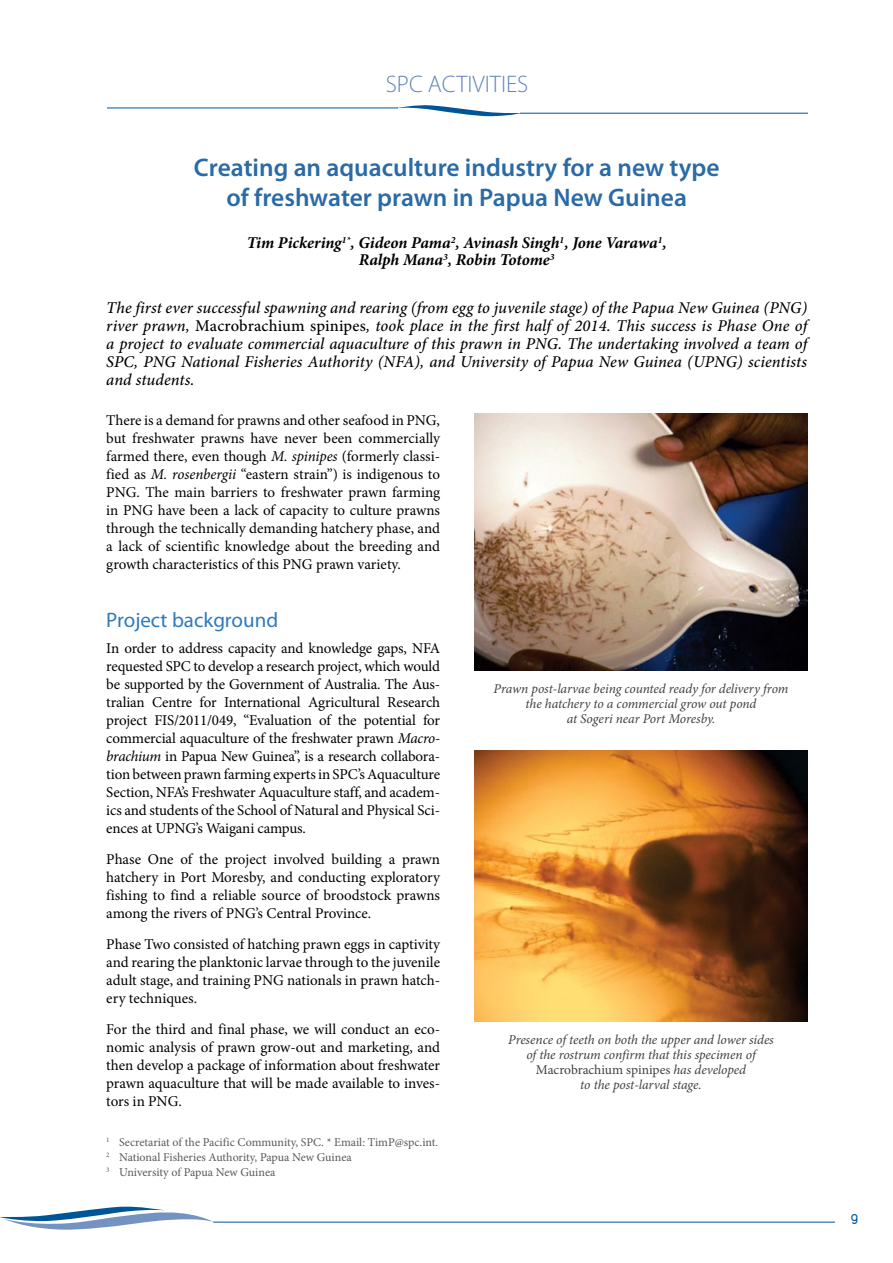
<style>
.page{position:relative;width:893px;height:1263px;background:#fff}
.page>*{position:absolute;margin:0;border:0;box-sizing:border-box;transform-origin:0 0}
.t1{font:600 25.5px/30px "Myriad Pro";color:#2a6aa6;text-align:center}
.t2{font:300 24px "Myriad Pro";color:#5e84b8}
.t3{font:21px "Myriad Pro";color:#2f7abc}
.t4{font:italic 500 16.5px/18px "Minion Pro";letter-spacing:.005em;color:#000;text-align:justify}
.t5{font:italic 700 16.5px/16.5px "Minion Pro";letter-spacing:-.005em;color:#000;text-align:center}
.t6{font:15px/18px "Minion Pro";letter-spacing:-.005em;color:#000;text-align:justify}
.t7{font:15px "Duepuntozero";color:#005596}
.t8{font:italic 13.5px/15px "Minion Pro";letter-spacing:-.01em;color:#414042;text-align:center}
.t9{font:12px/15px "Minion Pro";color:#58595b}
.s1{font-style:normal}
.s2{font-style:italic}
</style>
<div class="page">
<svg style="left:0;top:1206px;width:214px;height:24px"></svg>
<hr style="left:214px;top:1222px;width:621px;height:1px;background:#005596">
<hr style="left:520px;top:113px;width:288px;height:1px;background:#005596">
<hr style="left:107px;top:108px;width:291px;height:1px;background:#005596">
<svg style="left:395px;top:105px;width:126px;height:11px"></svg>
<img style="left:474px;top:414px;width:334px;height:256px">
<img style="left:474px;top:750px;width:334px;height:271px">
<h2 class="t2" style="left:386px;top:70px;width:144px">SPC ACTIVITIES</h2>
<h1 class="t1" style="left:194px;top:152px;width:527px">Creating an aquaculture industry for a new type of freshwater prawn in Papua New Guinea</h1>
<p class="t5" style="left:247px;top:235px;width:422px">Tim Pickering<sup>1*</sup>, Gideon Pama<sup>2</sup>, Avinash Singh<sup>1</sup>, Jone Varawa<sup>1</sup>,<br>Ralph Mana<sup>3</sup>, Robin Totome<sup>3</sup></p>
<p class="t4" style="left:106px;top:298px;width:702px">The first ever successful spawning and rearing (from egg to juvenile stage) of the Papua New Guinea (PNG) river prawn, <span class="s1">Macrobrachium spinipes</span>, took place in the first half of 2014. This success is Phase One of a project to evaluate commercial aquaculture of this prawn in PNG. The undertaking involved a team of SPC, PNG National Fisheries Authority (NFA), and University of Papua New Guinea (UPNG) scientists and students.</p>
<p class="t6" style="left:106px;top:411px;width:335px">There is a demand for prawns and other seafood in PNG, but freshwater prawns have never been commercially farmed there, even though <span class="s2">M. spinipes</span> (formerly classi&shy;fied as <span class="s2">M. rosenbergii</span> “eastern strain”) is indigenous to PNG. The main barriers to freshwater prawn farming in PNG have been a lack of capacity to culture prawns through the technically demanding hatchery phase, and a lack of scientific knowledge about the breeding and growth characteristics of this PNG prawn variety.</p>
<h3 class="t3" style="left:106px;top:607px;width:173px">Project background</h3>
<p class="t6" style="left:106px;top:640px;width:335px">In order to address capacity and knowledge gaps, NFA requested SPC to develop a research project, which would be supported by the Government of Australia. The Aus&shy;tralian Centre for International Agricultural Research project FIS/2011/049, “Evaluation of the potential for commercial aquaculture of the freshwater prawn <span class="s2">Macro&shy;brachium</span> in Papua New Guinea”, is a research collabora&shy;tion between prawn farming experts in SPC’s Aquaculture Section, NFA’s Freshwater Aquaculture staff, and academ&shy;ics and students of the School of Natural and Physical Sci&shy;ences at UPNG’s Waigani campus.</p>
<p class="t6" style="left:106px;top:850px;width:335px">Phase One of the project involved building a prawn hatchery in Port Moresby, and conducting exploratory fishing to find a reliable source of broodstock prawns among the rivers of PNG’s Central Province.</p>
<p class="t6" style="left:106px;top:935px;width:335px">Phase Two consisted of hatching prawn eggs in captivity and rearing the planktonic larvae through to the juvenile adult stage, and training PNG nationals in prawn hatch&shy;ery techniques.</p>
<p class="t6" style="left:106px;top:1020px;width:335px">For the third and final phase, we will conduct an eco&shy;nomic analysis of prawn grow-out and marketing, and then develop a package of information about freshwater prawn aquaculture that will be made available to inves&shy;tors in PNG.</p>
<p class="t9" style="left:106px;top:1135px;width:334px"><sup>1</sup> Secretariat of the Pacific Community, SPC. * Email: TimP@spc.int.<br><sup>2</sup> National Fisheries Authority, Papua New Guinea<br><sup>3</sup> University of Papua New Guinea</p>
<p class="t8" style="left:494px;top:681px;width:296px">Prawn post-larvae being counted ready for delivery from the hatchery to a commercial grow out pond<br>at Sogeri near Port Moresby.</p>
<p class="t8" style="left:508px;top:1032px;width:267px">Presence of teeth on both the upper and lower sides of the rostrum confirm that this specimen of <span class="s1">Macrobrachium spinipes</span> has developed<br>to the post-larval stage.</p>
<p class="t7" style="left:851px;top:1211px;width:8px">9</p>
</div>
